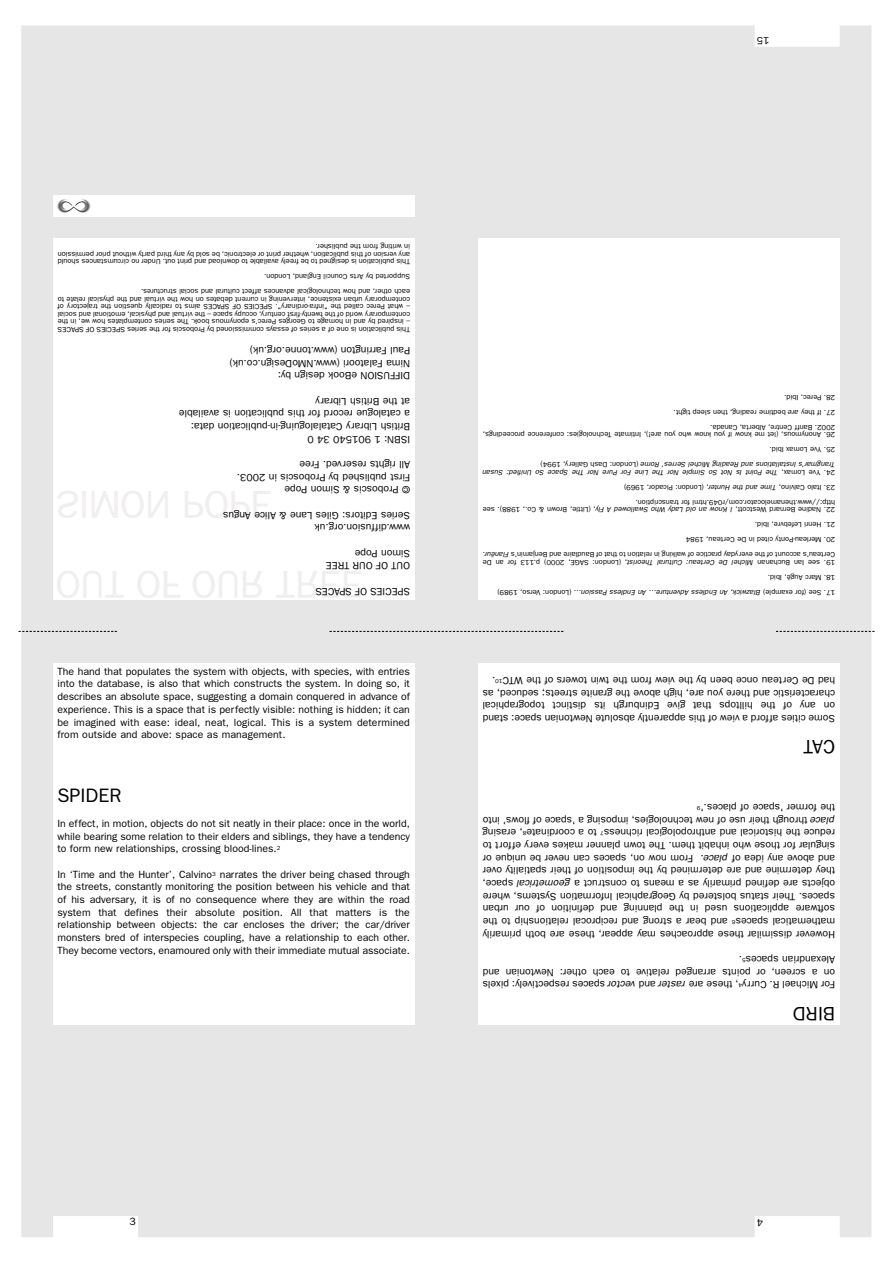
<style>
.page{position:relative;width:894px;height:1263px;background:#fff}
.page>*{position:absolute;margin:0;border:0;box-sizing:border-box;transform-origin:0 0}
.t1{font:19.5px "Franklin Gothic";color:#000}
.t2{font:10.5px/12.6px "Franklin Gothic";color:#000}
.t3{font:7.5px/7.5px "Franklin Gothic";color:#000}
.t4{font:italic 7.5px/15px "Franklin Gothic";color:#000}
.t5{font:6px "Franklin Gothic";color:#000}
.s1{font-style:italic}
.s2{font-style:normal}
</style>
<div class="page">
<div style="left:21px;top:26px;width:851px;height:1211px;background:#e6e6e6"></div>
<div style="left:53px;top:195px;width:362px;height:22px;background:#fff"></div>
<img style="left:57px;top:199px;width:34px;height:14px">
<div style="left:53px;top:238px;width:362px;height:362px;background:#fff"></div>
<div style="left:478px;top:663px;width:362px;height:362px;background:#fff"></div>
<div style="left:53px;top:663px;width:361px;height:362px;background:#fff"></div>
<div style="left:478px;top:238px;width:362px;height:362px;background:#fff"></div>
<svg style="left:18px;top:631px;width:99px;height:1px"></svg>
<svg style="left:776px;top:631px;width:98px;height:1px"></svg>
<svg style="left:330px;top:631px;width:233px;height:1px"></svg>
<p class="t2" style="left:770px;top:46px;width:14px;rotate:-180deg">15</p>
<p class="t3" style="left:410px;top:257px;width:354px;rotate:-180deg">any version of this publication, whether print or electronic, be sold by any third party without prior permission in writing from the publisher.</p>
<p class="t3" style="left:410px;top:284px;width:354px;line-height:15px;rotate:-180deg">Supported by Arts Council England, London.<br>This publication is designed to be freely available to download and print out. Under no circumstances should</p>
<p class="t3" style="left:410px;top:310px;width:354px;text-align:justify;rotate:-180deg">– what Perec called the "infra-ordinary". SPECIES OF SPACES aims to radically question the trajectory of contemporary urban existence, intervening in current debates on how the virtual and the physical relate to each other, and how technological advances affect cultural and social structures.</p>
<p class="t3" style="left:410px;top:325px;width:354px;rotate:-180deg">– inspired by and in homage to Georges Perec’s eponymous book. The series contemplates how we, in the contemporary world of the twenty-first century, occupy space – the virtual and physical, emotional and social</p>
<p class="t3" style="left:410px;top:332px;width:354px;rotate:-180deg">This publication is one of a series of essays commissioned by Proboscis for the series SPECIES OF SPACES</p>
<p class="t2" style="left:410px;top:381px;width:182px;rotate:-180deg">DIFFUSION eBook design by:<br>Nima Falatoori (www.NMoDesign.co.uk)<br>Paul Farrington (www.tonne.org.uk)</p>
<p class="t2" style="left:410px;top:445px;width:233px;rotate:-180deg">ISBN: 1 901540 34 0<br>British Library Catalaloguing-in-publication data:<br>a catalogue record for this publication is available at the British Library</p>
<p class="t2" style="left:410px;top:495px;width:175px;rotate:-180deg">© Proboscis &amp; Simon Pope<br>First published by Proboscis in 2003.<br>All rights reserved. Free</p>
<p class="t2" style="left:410px;top:533px;width:189px;rotate:-180deg">www.diffusion.org.uk<br>Series Editors: Giles Lane &amp; Alice Angus</p>
<p class="t2" style="left:410px;top:571px;width:85px;rotate:-180deg">OUT OF OUR TREE<br>Simon Pope</p>
<p class="t2" style="left:410px;top:597px;width:96px;rotate:-180deg">SPECIES OF SPACES</p>
<p class="t2" style="left:57px;top:666px;width:354px">The hand that populates the system with objects, with species, with entries</p>
<p class="t2" style="left:57px;top:678px;width:354px;text-align:justify">into the database, is also that which constructs the system. In doing so, it describes an absolute space, suggesting a domain conquered in advance of experience. This is a space that is perfectly visible: nothing is hidden; it can be imagined with ease: ideal, neat, logical. This is a system determined from outside and above: space as management.</p>
<h1 class="t1" style="left:57px;top:788px;width:65px">SPIDER</h1>
<p class="t2" style="left:57px;top:818px;width:354px;text-align:justify">In effect, in motion, objects do not sit neatly in their place: once in the world, while bearing some relation to their elders and siblings, they have a tendency to form new relationships, crossing blood-lines.<sup>2</sup></p>
<p class="t2" style="left:57px;top:869px;width:354px;text-align:justify">In ‘Time and the Hunter’, Calvino<sup>3</sup> narrates the driver being chased through the streets, constantly monitoring the position between his vehicle and that of his adversary, it is of no consequence where they are within the road system that defines their absolute position. All that matters is the relationship between objects: the car encloses the driver; the car/driver monsters bred of interspecies coupling, have a relationship to each other.<br>They become vectors, enamoured only with their immediate mutual associate.</p>
<p class="t3" style="left:835px;top:401px;width:52px;rotate:-180deg">28. Perec, Ibid.</p>
<p class="t3" style="left:835px;top:416px;width:163px;rotate:-180deg">27. If they <span class="s1">are</span> bedtime reading, then sleep tight.</p>
<p class="t3" style="left:835px;top:438px;width:354px;rotate:-180deg">26. Anonymous, (let me know if you know who you are!), Intimate Technologies: conference proceedings,<br>2002. Banff Centre, Alberta, Canada.</p>
<p class="t3" style="left:835px;top:453px;width:67px;rotate:-180deg">25. Yve Lomax Ibid.</p>
<p class="t4" style="left:835px;top:476px;width:296px;line-height:7.5px;rotate:-180deg"><span class="s2">24. Yve Lomax,<br></span>Trangmar's Installations and Reading Michel Serres' Rome <span class="s2">(London: Dash Gallery, 1994)</span></p>
<p class="t4" style="left:778px;top:494px;width:297px;text-indent:-57px;rotate:-180deg"><span class="s2">23. Italo Calvino,</span> Time and the Hunter<span class="s2">, (London: Picador, 1969)<br></span>The Point Is Not So Simple Nor The Line For Pure Nor The Space So Unified: Susan</p>
<p class="t3" style="left:835px;top:513px;width:354px;rotate:-180deg">22. Nadine Bernard Westcott, <span class="s1">I Know an old Lady Who Swallowed A Fly</span>, (Little, Brown &amp; Co., 1988). see http://www.thenamelocator.com/r049.html for transcription.</p>
<p class="t3" style="left:835px;top:528px;width:82px;rotate:-180deg">21. Henri Lefebvre, Ibid.</p>
<p class="t3" style="left:835px;top:543px;width:151px;rotate:-180deg">20. Merleau-Ponty cited in De Certeau, 1984</p>
<p class="t3" style="left:835px;top:566px;width:354px;rotate:-180deg">19. see Ian Buchanan<br>Certeau's account of the everyday practice of walking in relation to that of Baudlaire and Benjamin's <span class="s1">Flanêur</span>.</p>
<p class="t4" style="left:754px;top:569px;width:272px;rotate:-180deg">Michel De Certeau: Cultural Theorist<span class="s2">, (London: SAGE, 2000) p.113 for an De</span></p>
<p class="t3" style="left:835px;top:581px;width:69px;rotate:-180deg">18. Marc Augé, Ibid.</p>
<p class="t4" style="left:835px;top:599px;width:339px;rotate:-180deg"><span class="s2">17. See (for example)</span> Blazwick, An Endless Adventure… An Endless Passion… <span class="s2">(London: Verso, 1989)</span></p>
<p class="t5" style="left:503px;top:683px;width:9px;rotate:-180deg">10</p>
<p class="t2" style="left:835px;top:686px;width:334px;rotate:-180deg">had De Certeau once been by the view from the twin towers of the WTC</p>
<p class="t2" style="left:495px;top:686px;width:5px;rotate:-180deg">.</p>
<p class="t2" style="left:835px;top:724px;width:354px;text-align:justify;rotate:-180deg">Some cities afford a view of this apparently absolute Newtonian space: stand on any of the hilltops that give Edinburgh its distinct topographical characteristic and there you are, high above the granite streets; seduced, as</p>
<h1 class="t1" style="left:835px;top:754px;width:33px;rotate:-180deg">CAT</h1>
<p class="t2" style="left:835px;top:838px;width:354px;rotate:-180deg">reduce the historical and anthropological richness<br><span class="s1">place</span> through their use of new technologies, imposing a 'space of flows' into the former 'space of places.'<sup>9</sup></p>
<p class="t2" style="left:597px;top:838px;width:116px;rotate:-180deg">to a coordinate , erasing</p>
<p class="t5" style="left:527px;top:835px;width:5px;rotate:-180deg">8</p>
<p class="t5" style="left:604px;top:835px;width:5px;rotate:-180deg">7</p>
<p class="t2" style="left:835px;top:851px;width:354px;rotate:-180deg">singular for those who inhabit them. The town planner makes every effort to</p>
<p class="t2" style="left:835px;top:864px;width:354px;rotate:-180deg">and above any idea of <span class="s1">place</span>. From now on, spaces can never be unique or</p>
<p class="t2" style="left:835px;top:876px;width:354px;rotate:-180deg">they determine and are determined by the imposition of their spatiality over</p>
<p class="t2" style="left:835px;top:889px;width:354px;rotate:-180deg">objects are defined primarily as a means to construct a <span class="s1">geometrical</span> space,</p>
<p class="t2" style="left:835px;top:902px;width:354px;rotate:-180deg">spaces. Their status bolstered by Geographical Information Systems, where</p>
<p class="t2" style="left:835px;top:914px;width:354px;rotate:-180deg">software applications used in the planning and definition of our urban</p>
<p class="t2" style="left:835px;top:940px;width:354px;text-align:right;rotate:-180deg">However dissimilar these approaches may appear, these are both primarily and bear a strong and reciprocal relationship to the</p>
<p class="t5" style="left:736px;top:924px;width:5px;rotate:-180deg">6</p>
<p class="t2" style="left:835px;top:927px;width:101px;rotate:-180deg">mathematical spaces</p>
<p class="t2" style="left:835px;top:978px;width:354px;rotate:-180deg">on a screen, or points arranged relative to each other: Newtonian and<br>Alexandrian spaces .<sup>5</sup></p>
<p class="t2" style="left:835px;top:990px;width:354px;rotate:-180deg">For Michael R. Curry , these are <span class="s1">raster</span> and <span class="s1">vector</span> spaces respectively: pixels</p>
<p class="t5" style="left:742px;top:987px;width:5px;rotate:-180deg">4</p>
<h1 class="t1" style="left:835px;top:1020px;width:44px;rotate:-180deg">BIRD</h1>
<p class="t2" style="left:129px;top:1216px;width:8px">3</p>
<p class="t2" style="left:763px;top:1228px;width:8px;rotate:-180deg">4</p>
</div>
